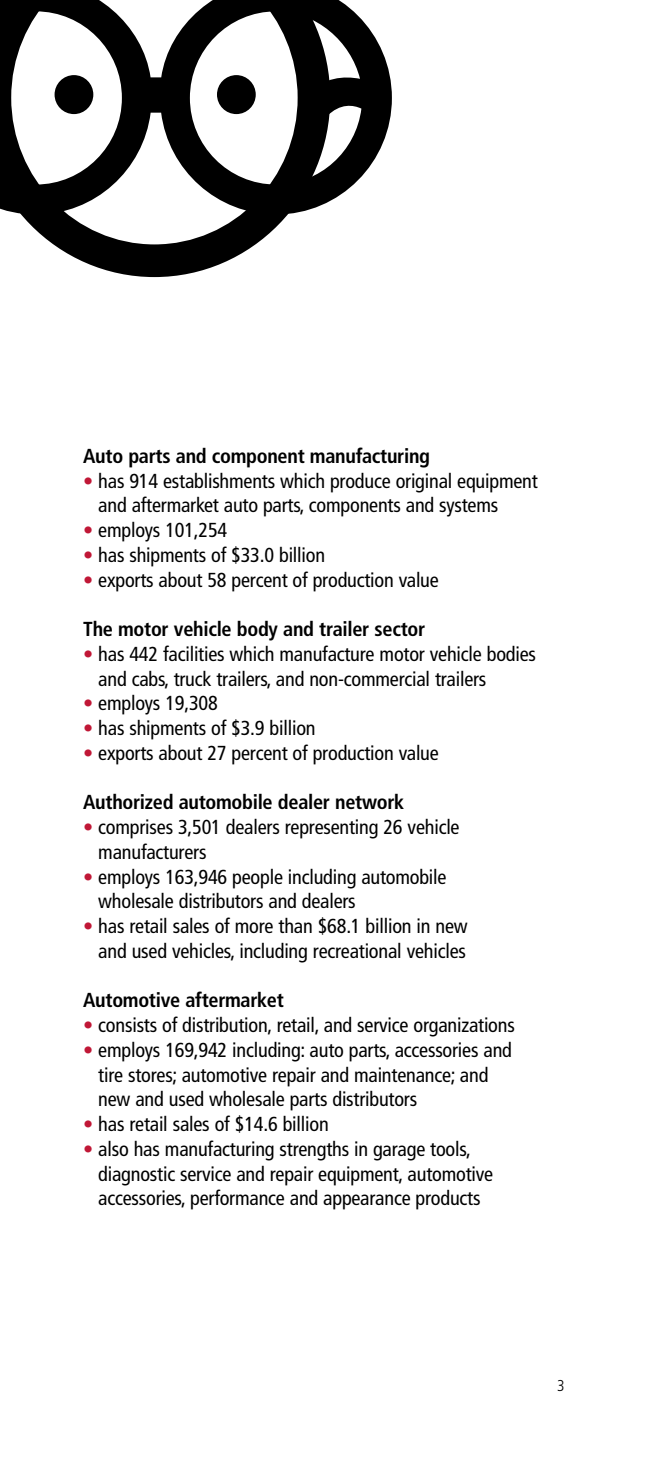
<style>
.page{position:relative;width:648px;height:1458px;background:#fff}
.page>*{position:absolute;margin:0;border:0;box-sizing:border-box;transform-origin:0 0}
.Reg_Text{font:condensed 20.25px/24.8px "Frutiger";letter-spacing:-.01em;color:#000}
.Reg_Text-2{font:700 condensed 20.25px "Frutiger";letter-spacing:-.015em;color:#000}
.t1{font:300 condensed 15.75px "Frutiger";color:#000}
.s1{color:#c01736}
</style>
<div class="page">
<svg style="left:21px;top:214px;width:267px;height:63px"></svg>
<svg style="left:0;top:0;width:392px;height:214px"></svg>
<div style="left:55px;top:75px;width:38px;height:39px;background:#000;border-radius:50%"></div>
<div style="left:217px;top:75px;width:39px;height:39px;background:#000;border-radius:50%"></div>
<p class="Reg_Text-2" style="left:83px;top:444px;width:348px">Auto parts and component manufacturing</p>
<p class="Reg_Text" style="left:98px;top:468px;width:441px;text-indent:-15px"><span class="s1">•</span> has 914 establishments which produce original equipment and aftermarket auto parts, components and systems</p>
<p class="Reg_Text" style="left:83px;top:518px;width:146px"><span class="s1">•</span> employs 101,254</p>
<p class="Reg_Text" style="left:83px;top:543px;width:243px"><span class="s1">•</span> has shipments of $33.0 billion</p>
<p class="Reg_Text" style="left:83px;top:567px;width:357px"><span class="s1">•</span> exports about 58 percent of production value</p>
<p class="Reg_Text-2" style="left:83px;top:617px;width:343px">The motor vehicle body and trailer sector</p>
<p class="Reg_Text" style="left:98px;top:642px;width:439px;text-indent:-15px"><span class="s1">•</span> has 442 facilities which manufacture motor vehicle bodies and cabs, truck trailers, and non-commercial trailers</p>
<p class="Reg_Text" style="left:83px;top:691px;width:136px"><span class="s1">•</span> employs 19,308</p>
<p class="Reg_Text" style="left:83px;top:716px;width:234px"><span class="s1">•</span> has shipments of $3.9 billion</p>
<p class="Reg_Text" style="left:83px;top:741px;width:357px"><span class="s1">•</span> exports about 27 percent of production value</p>
<p class="Reg_Text-2" style="left:83px;top:790px;width:323px">Authorized automobile dealer network</p>
<p class="Reg_Text" style="left:98px;top:815px;width:363px;text-indent:-15px"><span class="s1">•</span> comprises 3,501 dealers representing 26 vehicle manufacturers</p>
<p class="Reg_Text" style="left:98px;top:864px;width:350px;text-indent:-15px"><span class="s1">•</span> employs 163,946 people including automobile wholesale distributors and dealers</p>
<p class="Reg_Text" style="left:83px;top:914px;width:386px;text-align:right"><span class="s1">•</span> has retail sales of more than $68.1 billion in new and used vehicles, including recreational vehicles</p>
<p class="Reg_Text-2" style="left:83px;top:988px;width:202px">Automotive aftermarket</p>
<p class="Reg_Text" style="left:83px;top:1013px;width:433px"><span class="s1">•</span> consists of distribution, retail, and service organizations</p>
<p class="Reg_Text" style="left:98px;top:1038px;width:415px;text-indent:-15px"><span class="s1">•</span> employs 169,942 including: auto parts, accessories and tire stores; automotive repair and maintenance; and new and used wholesale parts distributors</p>
<p class="Reg_Text" style="left:83px;top:1112px;width:247px"><span class="s1">•</span> has retail sales of $14.6 billion</p>
<p class="Reg_Text" style="left:98px;top:1137px;width:396px;text-indent:-15px"><span class="s1">•</span> also has manufacturing strengths in garage tools, diagnostic service and repair equipment, automotive accessories, performance and appearance products</p>
<p class="t1" style="left:557px;top:1377px;width:9px">3</p>
</div>
